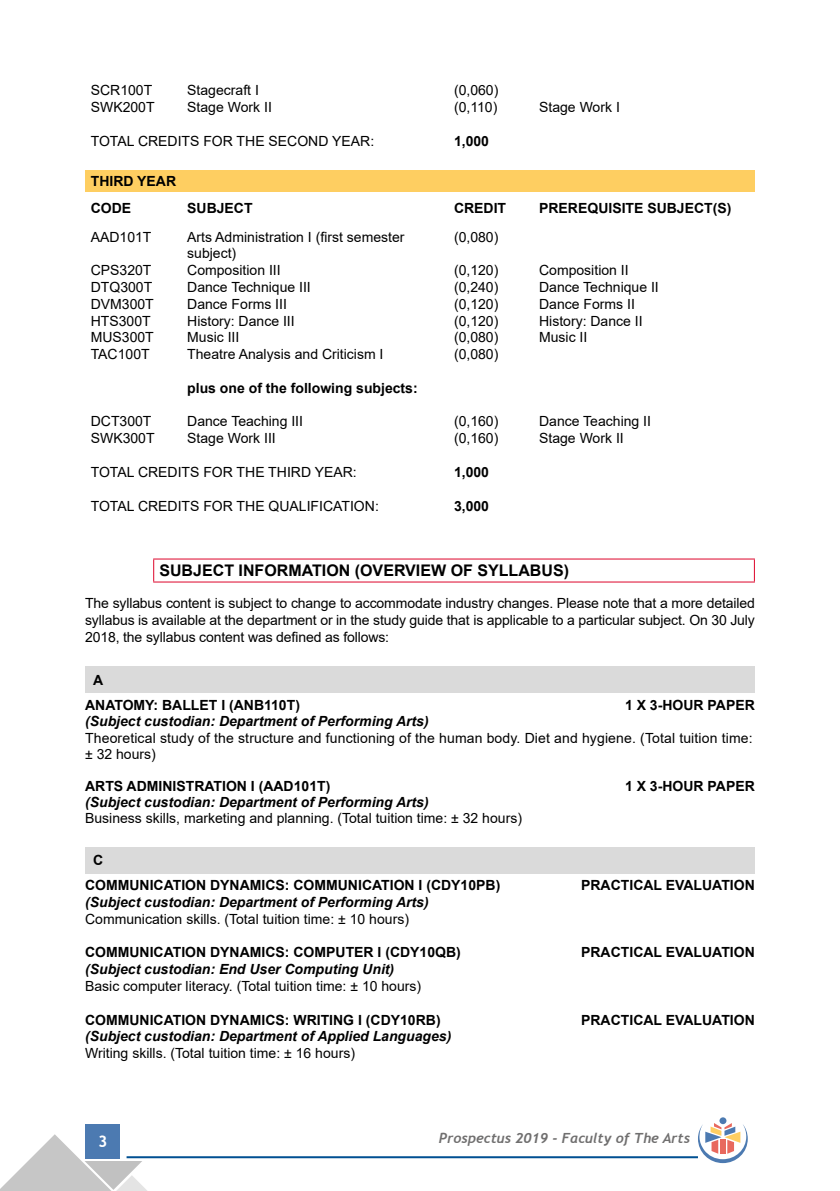
<style>
.page{position:relative;width:840px;height:1191px;background:#fff}
.page>*{position:absolute;margin:0;border:0;box-sizing:border-box;transform-origin:0 0}
.t1{font:700 16px "Arial";color:#000}
.t2{font:700 16px "Trebuchet MS";color:#fff}
.t3{font:14px/16.8px "Arial";color:#000;text-align:justify}
.t4{font:700 14px/24.8px "Arial";color:#000}
.t5{font:italic 700 14px "Arial";color:#000}
.t6{font:italic 700 14px "Trebuchet";color:#706f6f}
</style>
<div class="page">
<div style="left:86px;top:1124px;width:34px;height:34px;background:#4c7ab1"></div>
<hr style="left:126px;top:1156px;width:571px;height:2px;background:#005092">
<svg style="left:0;top:1134px;width:148px;height:57px"></svg>
<div style="left:719px;top:1117px;width:7px;height:7px;background:#4c7ab1;border-radius:50%"></div>
<svg style="left:697px;top:1123px;width:50px;height:40px"></svg>
<div style="left:85px;top:170px;width:669px;height:22px;background:#fece61"></div>
<hr style="left:153px;top:558px;width:601px;height:1px;background:#dd052b">
<svg style="left:153px;top:559px;width:1px;height:22px"></svg>
<svg style="left:753px;top:559px;width:1px;height:22px"></svg>
<hr style="left:153px;top:581px;width:601px;height:1px;background:#dd052b">
<div style="left:85px;top:666px;width:669px;height:27px;background:#dadada"></div>
<div style="left:85px;top:847px;width:669px;height:26px;background:#dadada"></div>
<p class="t3" style="left:91px;top:82px;width:63px">SCR100T</p>
<p class="t3" style="left:187px;top:82px;width:73px">Stagecraft I</p>
<p class="t3" style="left:454px;top:82px;width:46px">(0,060)</p>
<p class="t3" style="left:91px;top:99px;width:65px">SWK200T</p>
<p class="t3" style="left:187px;top:99px;width:86px">Stage Work II</p>
<p class="t3" style="left:454px;top:99px;width:45px">(0,110)</p>
<p class="t3" style="left:539px;top:99px;width:82px">Stage Work I</p>
<p class="t3" style="left:91px;top:132px;width:285px">TOTAL CREDITS FOR THE SECOND YEAR:</p>
<p class="t4" style="left:454px;top:128px;width:37px">1,000</p>
<p class="t4" style="left:91px;top:168px;width:87px;line-height:26.4px">THIRD YEAR<br>CODE</p>
<p class="t4" style="left:187px;top:196px;width:67px">SUBJECT</p>
<p class="t4" style="left:454px;top:196px;width:54px">CREDIT</p>
<p class="t4" style="left:539px;top:196px;width:194px">PREREQUISITE SUBJECT(S)</p>
<p class="t3" style="left:91px;top:228px;width:62px">AAD101T</p>
<p class="t3" style="left:187px;top:228px;width:219px">Arts Administration I (first semester</p>
<p class="t3" style="left:454px;top:228px;width:46px">(0,080)</p>
<p class="t3" style="left:187px;top:245px;width:51px">subject)</p>
<p class="t3" style="left:91px;top:262px;width:62px">CPS320T</p>
<p class="t3" style="left:187px;top:262px;width:95px">Composition III</p>
<p class="t3" style="left:454px;top:262px;width:46px">(0,120)</p>
<p class="t3" style="left:539px;top:262px;width:91px">Composition II</p>
<p class="t3" style="left:91px;top:279px;width:63px">DTQ300T</p>
<p class="t3" style="left:187px;top:279px;width:125px">Dance Technique III</p>
<p class="t3" style="left:454px;top:279px;width:46px">(0,240)</p>
<p class="t3" style="left:539px;top:279px;width:121px">Dance Technique II</p>
<p class="t3" style="left:91px;top:295px;width:65px">DVM300T</p>
<p class="t3" style="left:187px;top:295px;width:101px">Dance Forms III</p>
<p class="t3" style="left:454px;top:295px;width:46px">(0,120)</p>
<p class="t3" style="left:539px;top:295px;width:97px">Dance Forms II</p>
<p class="t3" style="left:91px;top:312px;width:61px">HTS300T</p>
<p class="t3" style="left:187px;top:312px;width:109px">History: Dance III</p>
<p class="t3" style="left:454px;top:312px;width:46px">(0,120)</p>
<p class="t3" style="left:539px;top:312px;width:105px">History: Dance II</p>
<p class="t3" style="left:91px;top:329px;width:65px">MUS300T</p>
<p class="t3" style="left:187px;top:329px;width:54px">Music III</p>
<p class="t3" style="left:454px;top:329px;width:46px">(0,080)</p>
<p class="t3" style="left:539px;top:329px;width:50px">Music II</p>
<p class="t3" style="left:91px;top:346px;width:60px">TAC100T</p>
<p class="t3" style="left:187px;top:346px;width:198px">Theatre Analysis and Criticism I</p>
<p class="t3" style="left:454px;top:346px;width:46px">(0,080)</p>
<p class="t4" style="left:187px;top:376px;width:232px">plus one of the following subjects:</p>
<p class="t3" style="left:91px;top:413px;width:62px">DCT300T</p>
<p class="t3" style="left:187px;top:413px;width:117px">Dance Teaching III</p>
<p class="t3" style="left:454px;top:413px;width:46px">(0,160)</p>
<p class="t3" style="left:539px;top:413px;width:113px">Dance Teaching II</p>
<p class="t3" style="left:91px;top:430px;width:65px">SWK300T</p>
<p class="t3" style="left:187px;top:430px;width:90px">Stage Work III</p>
<p class="t3" style="left:454px;top:430px;width:46px">(0,160)</p>
<p class="t3" style="left:539px;top:430px;width:86px">Stage Work II</p>
<p class="t3" style="left:91px;top:463px;width:267px">TOTAL CREDITS FOR THE THIRD YEAR:</p>
<p class="t4" style="left:454px;top:460px;width:37px">1,000</p>
<p class="t3" style="left:91px;top:497px;width:289px">TOTAL CREDITS FOR THE QUALIFICATION:</p>
<p class="t4" style="left:454px;top:493px;width:37px">3,000</p>
<p class="t1" style="left:159px;top:559px;width:411px">SUBJECT INFORMATION (OVERVIEW OF SYLLABUS)</p>
<p class="t3" style="left:85px;top:595px;width:671px">The syllabus content is subject to change to accommodate industry changes. Please note that a more detailed syllabus is available at the department or in the study guide that is applicable to a particular subject. On 30 July 2018, the syllabus content was defined as follows:</p>
<p class="t4" style="left:85px;top:667px;width:216px;text-indent:8px">A<br>ANATOMY: BALLET I (ANB110T)</p>
<p class="t4" style="left:624px;top:692px;width:131px">1 X 3-HOUR PAPER</p>
<p class="t5" style="left:85px;top:712px;width:345px">(Subject custodian: Department of Performing Arts)</p>
<p class="t3" style="left:85px;top:730px;width:668px;line-height:16px">Theoretical study of the structure and functioning of the human body. Diet and hygiene. (Total tuition time: ± 32 hours)</p>
<p class="t4" style="left:85px;top:774px;width:246px">ARTS ADMINISTRATION I (AAD101T)</p>
<p class="t4" style="left:624px;top:774px;width:131px">1 X 3-HOUR PAPER</p>
<p class="t5" style="left:85px;top:793px;width:345px">(Subject custodian: Department of Performing Arts)</p>
<p class="t3" style="left:85px;top:810px;width:438px">Business skills, marketing and planning. (Total tuition time: ± 32 hours)</p>
<p class="t4" style="left:85px;top:848px;width:416px;text-indent:8px">C<br>COMMUNICATION DYNAMICS: COMMUNICATION I (CDY10PB)</p>
<p class="t4" style="left:581px;top:873px;width:175px">PRACTICAL EVALUATION</p>
<p class="t5" style="left:85px;top:892px;width:345px">(Subject custodian: Department of Performing Arts)</p>
<p class="t3" style="left:85px;top:910px;width:325px">Communication skills. (Total tuition time: ± 10 hours)</p>
<p class="t4" style="left:85px;top:940px;width:377px">COMMUNICATION DYNAMICS: COMPUTER I (CDY10QB)</p>
<p class="t4" style="left:581px;top:940px;width:175px">PRACTICAL EVALUATION</p>
<p class="t5" style="left:85px;top:960px;width:310px">(Subject custodian: End User Computing Unit)</p>
<p class="t3" style="left:85px;top:977px;width:337px">Basic computer literacy. (Total tuition time: ± 10 hours)</p>
<p class="t4" style="left:85px;top:1007px;width:357px">COMMUNICATION DYNAMICS: WRITING I (CDY10RB)</p>
<p class="t4" style="left:581px;top:1007px;width:175px">PRACTICAL EVALUATION</p>
<p class="t5" style="left:85px;top:1027px;width:367px">(Subject custodian: Department of Applied Languages)</p>
<p class="t3" style="left:85px;top:1044px;width:271px">Writing skills. (Total tuition time: ± 16 hours)</p>
<p class="t2" style="left:98px;top:1131px;width:11px">3</p>
<p class="t6" style="left:438px;top:1129px;width:252px">Prospectus 2019 - Faculty of The Arts</p>
</div>
